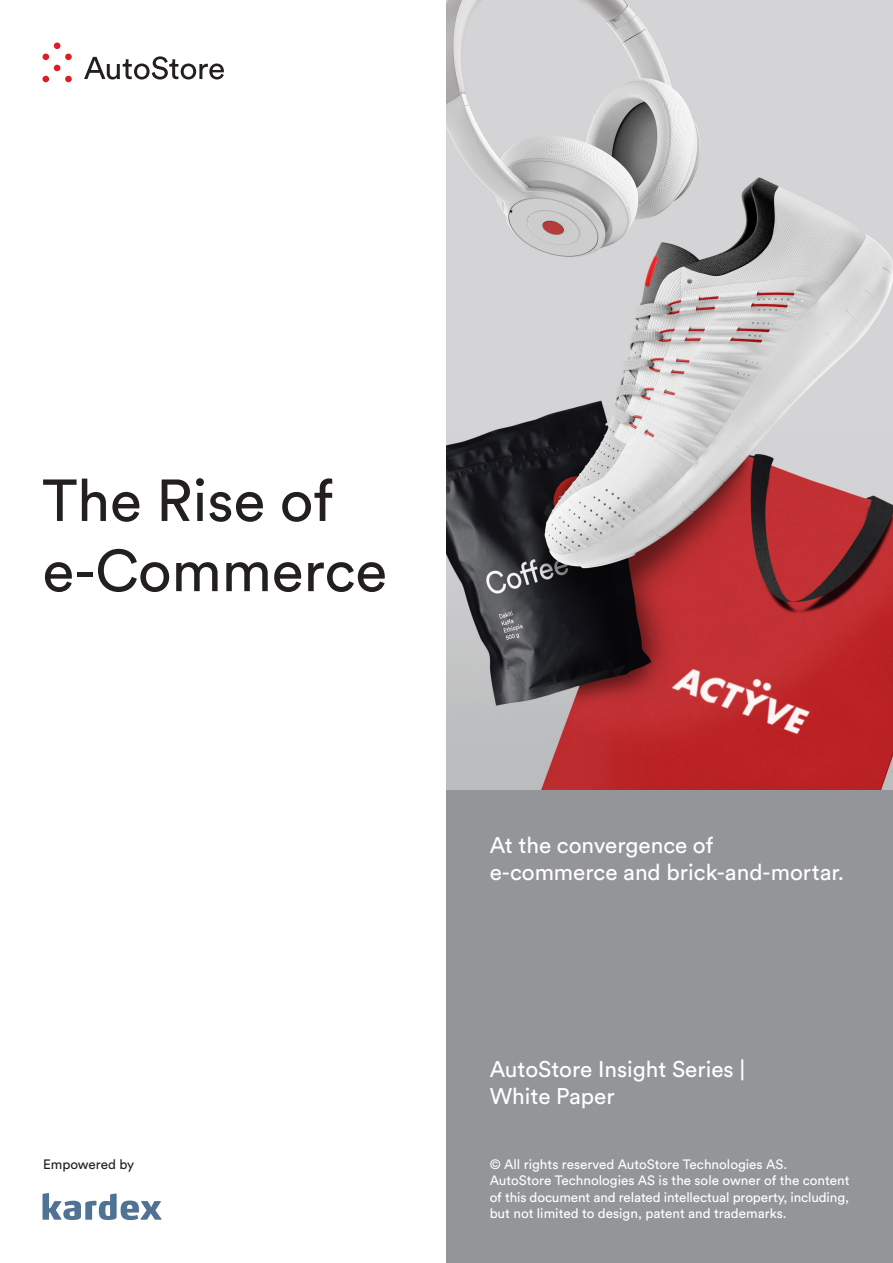
<style>
.page{position:relative;width:893px;height:1263px;background:#fff}
.page>*{position:absolute;margin:0;border:0;box-sizing:border-box;transform-origin:0 0}
.t1{font:58.5px "Circular Std";color:#231f20}
.t2{font:22.5px "Circular Std";color:#fff}
.t3{font:18px "Circular Std";color:#fff}
.t4{font:13.5px/16.2px "Circular Std";color:#fff;text-align:justify}
.t5{font:13.5px "Circular Std";letter-spacing:-.005em;color:#231f20}
</style>
<div class="page">
<svg style="left:84px;top:56px;width:140px;height:24px"></svg>
<div style="left:65px;top:76px;width:7px;height:6px;background:#e21a21;border-radius:50%"></div>
<svg style="left:43px;top:43px;width:17px;height:39px"></svg>
<div style="left:65px;top:54px;width:7px;height:6px;background:#e21a21;border-radius:50%"></div>
<div style="left:446px;top:789px;width:447px;height:474px;background:#939598"></div>
<img style="left:446px;top:0;width:447px;height:789px">
<svg style="left:43px;top:1193px;width:119px;height:27px"></svg>
<p class="t1" style="left:43px;top:465px;width:292px">The Rise of</p>
<p class="t1" style="left:43px;top:535px;width:346px">e-Commerce</p>
<p class="t5" style="left:43px;top:1156px;width:93px">Empowered by</p>
<p class="t2" style="left:490px;top:832px;width:225px">At the convergence of</p>
<p class="t2" style="left:490px;top:859px;width:356px">e-commerce and brick-and-mortar.</p>
<p class="t3" style="left:490px;top:1053px;width:249px">the traditional business model.</p>
<p class="t2" style="left:490px;top:1056px;width:257px">AutoStore Insight Series |</p>
<p class="t2" style="left:490px;top:1083px;width:126px">White Paper</p>
<p class="t4" style="left:490px;top:1156px;width:299px">© All rights reserved AutoStore Technologies AS.</p>
<p class="t4" style="left:490px;top:1172px;width:361px">AutoStore Technologies AS is the sole owner of the content of this document and related intellectual property, including, but not limited to design, patent and trademarks.</p>
</div>
